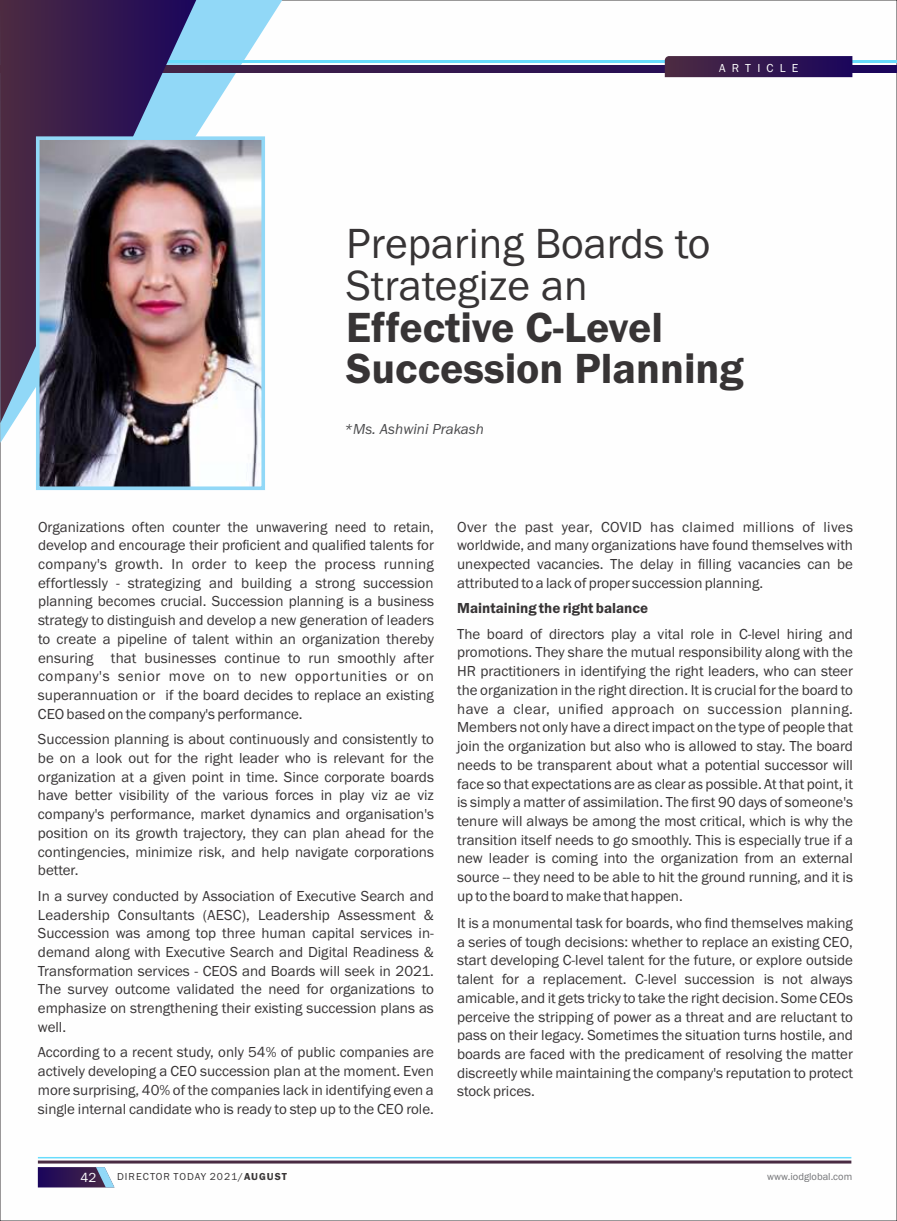
<style>
.page{position:relative;width:897px;height:1221px;background:#fff}
.page>*{position:absolute;margin:0;border:0;box-sizing:border-box;transform-origin:0 0}
.t1{font:600 43.65px/41.7px "Franklin Gothic";color:#373435}
.t2{font:43.65px/41.7px "Franklin Gothic";color:#373435}
.t3{font:15px/18.8px "Franklin Gothic";color:#373435;text-align:justify}
.t4{font:600 15px "Franklin Gothic";color:#373435}
.t5{font:italic 15px "Franklin Gothic";color:#4b4b4d}
.t6{font:13.5px "Franklin Gothic";color:#fefefe}
.t7{font:12px "Franklin Gothic";letter-spacing:.52em;color:#fefefe}
.t8{font:10.5px "Franklin Gothic";letter-spacing:.1em;color:#373435}
.t9{font:10.5px "Franklin Gothic";color:#727376}
.s1{font-weight:600}
</style>
<div class="page">
<svg style="left:0;top:0;width:282px;height:443px"></svg>
<svg style="left:196px;top:65px;width:700px;height:8px;background:#32174f"></svg>
<hr style="left:0;top:61px;width:896px;height:2px;background:#68dcfc">
<svg style="left:664px;top:56px;width:188px;height:21px;background:#35194f"></svg>
<svg style="left:0;top:0;width:196px;height:423px;background:#493962"></svg>
<img style="left:41px;top:141px;width:219px;height:344px">
<div style="left:36px;top:136px;width:229px;height:354px;border:4px solid #91d8f7"></div>
<hr style="left:38px;top:1156px;width:813px;height:2px;background:#68dcfc">
<hr style="left:38px;top:1160px;width:813px;height:3px;background:#492b42">
<svg style="left:38px;top:1167px;width:76px;height:20px;background:#46396e"></svg>
<p class="t7" style="left:719px;top:63px;width:81px">ARTICLE</p>
<h1 class="t2" style="left:346px;top:226px;width:366px">Preparing Boards to<br>Strategize an</h1>
<h1 class="t1" style="left:346px;top:309px;width:399px">Effective C-Level<br>Succession Planning</h1>
<p class="t5" style="left:344px;top:423px;width:141px">*Ms. Ashwini Prakash</p>
<p class="t3" style="left:38px;top:518px;width:397px">Organizations often counter the unwavering need to retain, develop and encourage their proficient and qualified talents for company's growth. In order to keep the process running effortlessly - strategizing and building a strong succession planning becomes crucial. Succession planning is a business strategy to distinguish and develop a new generation of leaders to create a pipeline of talent within an organization thereby ensuring that businesses continue to run smoothly after company's senior move on to new opportunities or on superannuation or if the board decides to replace an existing CEO based on the company's performance.</p>
<p class="t3" style="left:38px;top:731px;width:397px">Succession planning is about continuously and consistently to be on a look out for the right leader who is relevant for the organization at a given point in time. Since corporate boards have better visibility of the various forces in play viz ae viz company's performance, market dynamics and organisation's position on its growth trajectory, they can plan ahead for the contingencies, minimize risk, and help navigate corporations better.</p>
<p class="t3" style="left:38px;top:887px;width:397px">In a survey conducted by Association of Executive Search and Leadership Consultants (AESC), Leadership Assessment &amp; Succession was among top three human capital services in&shy;demand along with Executive Search and Digital Readiness &amp; Transformation services - CEOS and Boards will seek in 2021.<br>The survey outcome validated the need for organizations to emphasize on strengthening their existing succession plans as well.</p>
<p class="t3" style="left:38px;top:1044px;width:397px">According to a recent study, only 54% of public companies are actively developing a CEO succession plan at the moment. Even more surprising, 40% of the companies lack in identifying even a single internal candidate who is ready to step up to the CEO role.</p>
<p class="t3" style="left:457px;top:518px;width:397px">Over the past year, COVID has claimed millions of lives worldwide, and many organizations have found themselves with unexpected vacancies. The delay in filling vacancies can be attributed to a lack of proper succession planning.</p>
<p class="t4" style="left:457px;top:602px;width:192px">Maintaining the right balance</p>
<p class="t3" style="left:457px;top:625px;width:397px">The board of directors play a vital role in C-level hiring and promotions. They share the mutual responsibility along with the HR practitioners in identifying the right leaders, who can steer the organization in the right direction. It is crucial for the board to have a clear, unified approach on succession planning.<br>Members not only have a direct impact on the type of people that join the organization but also who is allowed to stay. The board needs to be transparent about what a potential successor will face so that expectations are as clear as possible. At that point, it is simply a matter of assimilation. The first 90 days of someone's tenure will always be among the most critical, which is why the transition itself needs to go smoothly. This is especially true if a new leader is coming into the organization from an external source -- they need to be able to hit the ground running, and it is up to the board to make that happen.</p>
<p class="t3" style="left:457px;top:914px;width:397px">It is a monumental task for boards, who find themselves making a series of tough decisions: whether to replace an existing CEO, start developing C-level talent for the future, or explore outside talent for a replacement. C-level succession is not always amicable, and it gets tricky to take the right decision. Some CEOs perceive the stripping of power as a threat and are reluctant to pass on their legacy. Sometimes the situation turns hostile, and boards are faced with the predicament of resolving the matter discreetly while maintaining the company's reputation to protect stock prices.</p>
<p class="t6" style="left:80px;top:1172px;width:17px">42</p>
<p class="t8" style="left:117px;top:1172px;width:171px">DIRECTOR TODAY 2021/<span class="s1">AUGUST</span></p>
<p class="t9" style="left:767px;top:1172px;width:86px">www.iodglobal.com</p>
</div>
